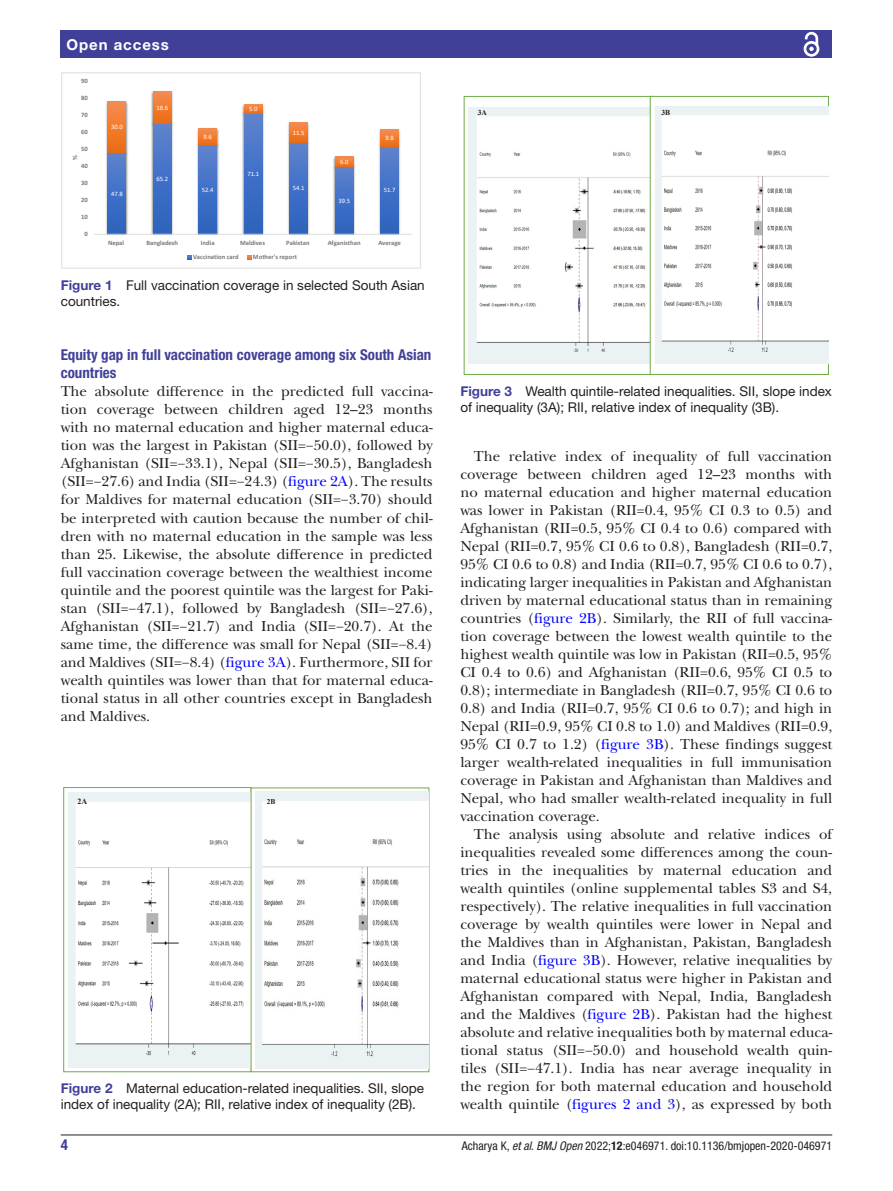
<style>
.page{position:relative;width:893px;height:1191px;background:#fff}
.page>*{position:absolute;margin:0;border:0;box-sizing:border-box;transform-origin:0 0}
.t1{font:15px/18px "New Baskerville";color:#231f20;text-align:justify}
.t2{font:700 condensed 15px/18px "Helvetica Neue LT Std";color:#414099}
.t3{font:700 15px "Helvetica Neue LT Std";letter-spacing:.065em;color:#fff}
.t4{font:13.5px/16.2px "Helvetica Neue LT Std";color:#231f20}
.t5{font:condensed 12px "Helvetica Neue LT Std";color:#231f20}
.t6{font:700 7.95px "Times New Roman";color:#231f20}
.t7{font:700 7.5px "Times New Roman";color:#231f20}
.t8{font:700 7.35px "Times New Roman";color:#231f20}
.t9{font:700 6.6px "Calibri";color:#76787b}
.t10{font:6.6px "Calibri";color:#fff}
.s1{font-weight:700;color:#414099}
.s2{color:#00f}
.s3{font-style:italic}
.s4{font-weight:700}
</style>
<div class="page">
<hr style="left:61px;top:1134px;width:771px;height:1px;background:#231f20">
<div style="left:61px;top:31px;width:771px;height:27px;background:#414099"></div>
<svg style="left:803px;top:31px;width:17px;height:26px"></svg>
<img style="left:68px;top:792px;width:183px;height:275px">
<div style="left:251px;top:788px;width:178px;height:283px;background:linear-gradient(to right,#f6f8fa,#f6f9fa)"></div>
<img style="left:256px;top:791px;width:173px;height:277px">
<img style="left:464px;top:99px;width:186px;height:273px">
<img style="left:469px;top:107px;width:181px;height:257px">
<img style="left:650px;top:99px;width:178px;height:273px">
<img style="left:105px;top:157px;width:24px;height:77px">
<img style="left:150px;top:127px;width:24px;height:107px">
<img style="left:196px;top:149px;width:24px;height:85px">
<img style="left:241px;top:117px;width:24px;height:117px">
<img style="left:287px;top:146px;width:23px;height:88px">
<img style="left:332px;top:171px;width:24px;height:63px">
<img style="left:378px;top:150px;width:23px;height:84px">
<img style="left:106px;top:101px;width:22px;height:56px">
<img style="left:151px;top:91px;width:22px;height:36px">
<img style="left:197px;top:128px;width:22px;height:21px">
<img style="left:242px;top:104px;width:22px;height:13px">
<img style="left:288px;top:122px;width:21px;height:24px">
<img style="left:333px;top:156px;width:22px;height:15px">
<img style="left:379px;top:130px;width:21px;height:20px">
<div style="left:108px;top:153px;width:18px;height:81px;background:linear-gradient(to bottom,#5c82cf,#2a61bf)"></div>
<div style="left:153px;top:123px;width:18px;height:111px;background:linear-gradient(to bottom,#5c82cf,#2a61bf)"></div>
<div style="left:199px;top:145px;width:18px;height:89px;background:linear-gradient(to bottom,#5c82cf,#2a61bf)"></div>
<div style="left:244px;top:113px;width:18px;height:121px;background:linear-gradient(to bottom,#5c82cf,#2a61bf)"></div>
<div style="left:290px;top:142px;width:18px;height:92px;background:linear-gradient(to bottom,#5c82cf,#2b61bf)"></div>
<div style="left:335px;top:167px;width:18px;height:67px;background:linear-gradient(to bottom,#5c82cf,#2b61bf)"></div>
<div style="left:380px;top:146px;width:19px;height:88px;background:linear-gradient(to bottom,#5c82cf,#2b61bf)"></div>
<div style="left:108px;top:102px;width:18px;height:51px;background:linear-gradient(to bottom,#f78c4e,#eb6b10)"></div>
<div style="left:153px;top:91px;width:18px;height:32px;background:linear-gradient(to bottom,#f68d50,#ec6d14)"></div>
<svg style="left:199px;top:129px;width:18px;height:16px"></svg>
<svg style="left:244px;top:105px;width:18px;height:8px"></svg>
<div style="left:290px;top:122px;width:18px;height:20px;background:linear-gradient(to bottom,#f78d51,#ed6e16)"></div>
<svg style="left:335px;top:157px;width:18px;height:10px"></svg>
<svg style="left:380px;top:129px;width:19px;height:17px"></svg>
<hr style="left:94px;top:234px;width:318px;height:1px;background:#dcdddf">
<div style="left:61px;top:72px;width:360px;height:196px;border:1px solid #dcdddf"></div>
<p class="t3" style="left:66px;top:35px;width:104px">Open access</p>
<p class="t9" style="left:81px;top:76px;width:8px">90</p>
<p class="t9" style="left:81px;top:93px;width:8px">80</p>
<p class="t9" style="left:81px;top:110px;width:8px">70</p>
<p class="t9" style="left:81px;top:127px;width:8px">60</p>
<p class="t9" style="left:81px;top:144px;width:8px">50</p>
<p class="t9" style="left:70px;top:160px;width:6px;rotate:-90deg">%</p>
<p class="t9" style="left:81px;top:161px;width:8px">40</p>
<p class="t9" style="left:81px;top:178px;width:8px">30</p>
<p class="t9" style="left:81px;top:195px;width:8px">20</p>
<p class="t9" style="left:81px;top:212px;width:8px">10</p>
<p class="t9" style="left:85px;top:229px;width:5px">0</p>
<p class="t10" style="left:111px;top:123px;width:13px">30.0</p>
<p class="t10" style="left:111px;top:189px;width:13px">47.8</p>
<p class="t10" style="left:156px;top:103px;width:13px">18.6</p>
<p class="t10" style="left:156px;top:174px;width:13px">65.2</p>
<p class="t10" style="left:204px;top:132px;width:10px">9.6</p>
<p class="t10" style="left:202px;top:185px;width:13px">52.4</p>
<p class="t10" style="left:249px;top:104px;width:10px">5.0</p>
<p class="t10" style="left:247px;top:169px;width:13px">71.1</p>
<p class="t10" style="left:293px;top:128px;width:13px">11.5</p>
<p class="t10" style="left:293px;top:184px;width:13px">54.1</p>
<p class="t10" style="left:340px;top:157px;width:10px">6.0</p>
<p class="t10" style="left:338px;top:196px;width:13px">39.5</p>
<p class="t10" style="left:385px;top:133px;width:10px">9.8</p>
<p class="t10" style="left:384px;top:186px;width:13px">51.7</p>
<p class="t9" style="left:108px;top:238px;width:18px">Nepal</p>
<p class="t9" style="left:146px;top:238px;width:33px">Bangladesh</p>
<p class="t9" style="left:201px;top:238px;width:15px">India</p>
<p class="t9" style="left:240px;top:238px;width:26px">Maldives</p>
<p class="t9" style="left:286px;top:238px;width:25px">Pakistan</p>
<p class="t9" style="left:328px;top:238px;width:35px">Afganisthan</p>
<p class="t9" style="left:378px;top:238px;width:24px">Average</p>
<p class="t9" style="left:193px;top:252px;width:47px">Vaccination card</p>
<p class="t9" style="left:253px;top:252px;width:46px">Mother's report</p>
<p class="t4" style="left:61px;top:277px;width:366px"><span class="s1">Figure 1</span> Full vaccination coverage in selected South Asian countries.</p>
<p class="t2" style="left:61px;top:346px;width:372px">Equity gap in full vaccination coverage among six South Asian countries</p>
<p class="t1" style="left:61px;top:382px;width:373px">The absolute difference in the predicted full vaccina&shy;tion coverage between children aged 12–23 months with no maternal education and higher maternal educa&shy;tion was the largest in Pakistan (SII=−50.0), followed by Afghanistan (SII=−33.1), Nepal (SII=−30.5), Bangladesh (SII=−27.6) and India (SII=−24.3) (<span class="s2">figure 2A</span>). The results for Maldives for maternal education (SII=−3.70) should be interpreted with caution because the number of chil&shy;dren with no maternal education in the sample was less than 25. Likewise, the absolute difference in predicted full vaccination coverage between the wealthiest income quintile and the poorest quintile was the largest for Paki&shy;stan (SII=−47.1), followed by Bangladesh (SII=−27.6), Afghanistan (SII=−21.7) and India (SII=−20.7). At the same time, the difference was small for Nepal (SII=−8.4) and Maldives (SII=−8.4) (<span class="s2">figure 3A</span>). Furthermore, SII for wealth quintiles was lower than that for maternal educa&shy;tional status in all other countries except in Bangladesh and Maldives.</p>
<p class="t6" style="left:78px;top:795px;width:11px">2A</p>
<p class="t8" style="left:267px;top:796px;width:10px">2B</p>
<p class="t4" style="left:61px;top:1080px;width:365px"><span class="s1">Figure 2</span> Maternal education-related inequalities. SII, slope index of inequality (2A); RII, relative index of inequality (2B).</p>
<p class="t7" style="left:478px;top:107px;width:11px">3A</p>
<p class="t7" style="left:661px;top:107px;width:10px">3B</p>
<p class="t4" style="left:460px;top:383px;width:373px"><span class="s1">Figure 3</span> Wealth quintile-related inequalities. SII, slope index of inequality (3A); RII, relative index of inequality (3B).</p>
<p class="t1" style="left:460px;top:447px;width:373px;text-indent:13px">The relative index of inequality of full vaccination coverage between children aged 12–23 months with no maternal education and higher maternal education was lower in Pakistan (RII=0.4, 95% CI 0.3 to 0.5) and Afghanistan (RII=0.5, 95% CI 0.4 to 0.6) compared with Nepal (RII=0.7, 95% CI 0.6 to 0.8), Bangladesh (RII=0.7, 95% CI 0.6 to 0.8) and India (RII=0.7, 95% CI 0.6 to 0.7), indicating larger inequalities in Pakistan and Afghanistan driven by maternal educational status than in remaining countries (<span class="s2">figure 2B</span>). Similarly, the RII of full vaccina&shy;tion coverage between the lowest wealth quintile to the highest wealth quintile was low in Pakistan (RII=0.5, 95% CI 0.4 to 0.6) and Afghanistan (RII=0.6, 95% CI 0.5 to 0.8); intermediate in Bangladesh (RII=0.7, 95% CI 0.6 to 0.8) and India (RII=0.7, 95% CI 0.6 to 0.7); and high in Nepal (RII=0.9, 95% CI 0.8 to 1.0) and Maldives (RII=0.9, 95% CI 0.7 to 1.2) (<span class="s2">figure 3B</span>). These findings suggest larger wealth-related inequalities in full immunisation coverage in Pakistan and Afghanistan than Maldives and Nepal, who had smaller wealth-related inequality in full vaccination coverage.</p>
<p class="t1" style="left:460px;top:825px;width:373px;text-indent:14px">The analysis using absolute and relative indices of inequalities revealed some differences among the coun&shy;tries in the inequalities by maternal education and wealth quintiles (online supplemental tables S3 and S4, respectively). The relative inequalities in full vaccination coverage by wealth quintiles were lower in Nepal and the Maldives than in Afghanistan, Pakistan, Bangladesh and India (<span class="s2">figure 3B</span>). However, relative inequalities by maternal educational status were higher in Pakistan and Afghanistan compared with Nepal, India, Bangladesh and the Maldives (<span class="s2">figure 2B</span>). Pakistan had the highest absolute and relative inequalities both by maternal educa&shy;tional status (SII=−50.0) and household wealth quin&shy;tiles (SII=−47.1). India has near average inequality in the region for both maternal education and household wealth quintile (<span class="s2">figures 2 and 3</span>), as expressed by both</p>
<p class="t2" style="left:61px;top:1135px;width:9px">4</p>
<p class="t5" style="left:462px;top:1138px;width:372px">Acharya K, <span class="s3">et al</span>. <span class="s3">BMJ Open</span> 2022;<span class="s4">12</span>:e046971. doi:10.1136/bmjopen-2020-046971</p>
</div>
